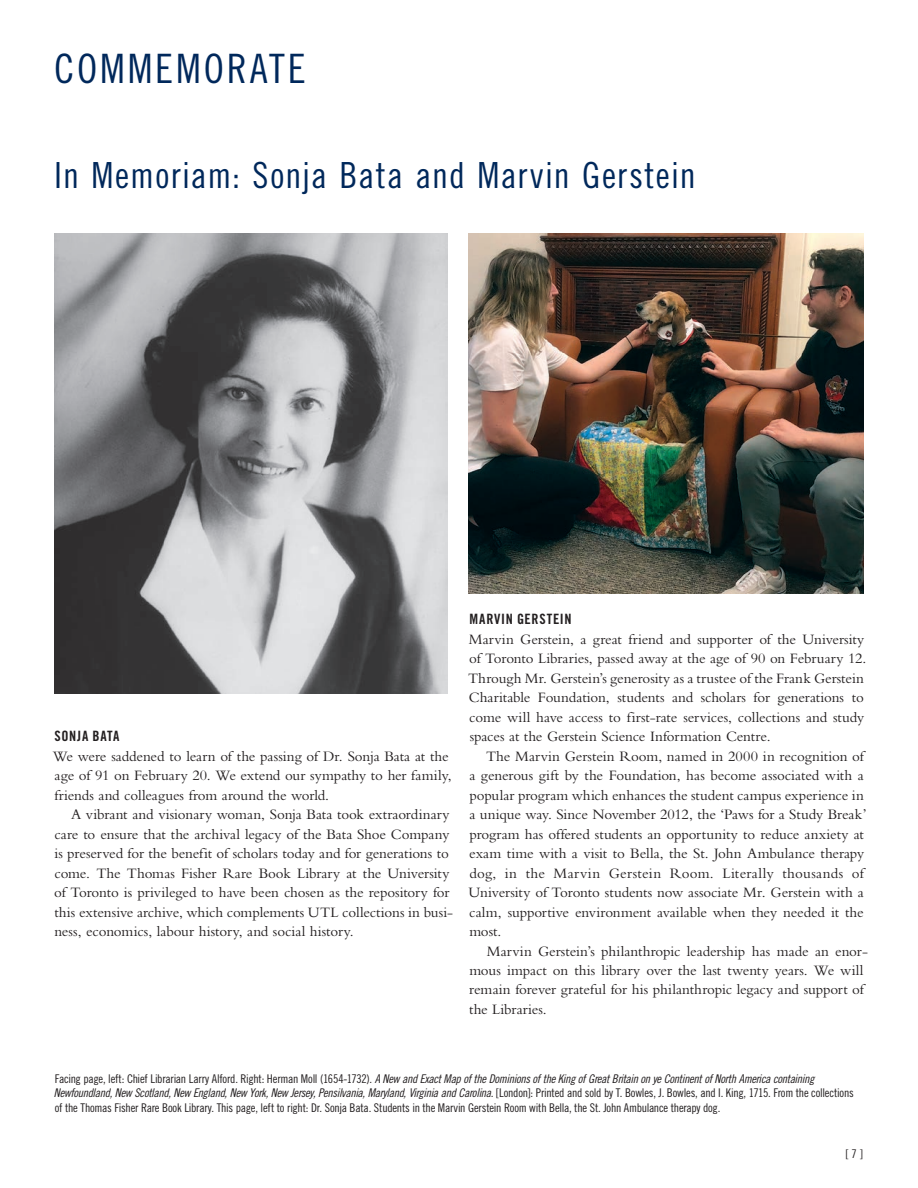
<style>
.page{position:relative;width:918px;height:1188px;background:#fff}
.page>*{position:absolute;margin:0;border:0;box-sizing:border-box;transform-origin:0 0}
.t1{font:40.5px "Trade Gothic LT Std Cn 18";letter-spacing:.07em;color:#00285b}
.t2{font:36px "Trade Gothic LT Std Cn 18";letter-spacing:.035em;color:#00285b}
.t3{font:15px/19.5px "Bembo";letter-spacing:-.005em;color:#231f20}
.t4{font:14.25px "Trade Gothic LT Std Bd Cn 20";letter-spacing:.05em;color:#231f20}
.t5{font:12px/14.4px "Trade Gothic LT Std Cn 18 Obl";letter-spacing:-.03em;color:#231f20}
.t6{font:12px "Trade Gothic LT Std Cn 18";letter-spacing:-.02em;color:#231f20}
.s1{font-family:"Trade Gothic LT Std Cn 18"}
</style>
<div class="page">
<img style="left:54px;top:233px;width:394px;height:460px">
<img style="left:469px;top:234px;width:395px;height:359px">
<h1 class="t1" style="left:54px;top:45px;width:253px">COMMEMORATE</h1>
<h2 class="t2" style="left:54px;top:154px;width:643px">In Memoriam: Sonja Bata and Marvin Gerstein</h2>
<p class="t4" style="left:55px;top:727px;width:66px">SONJA BATA</p>
<p class="t3" style="left:53px;top:746px;width:400px">We were saddened to learn of the passing of Dr. Sonja Bata at the age of 91 on February 20. We extend our sympathy to her family, friends and colleagues from around the world.</p>
<p class="t3" style="left:54px;top:804px;width:400px;text-indent:17px">A vibrant and visionary woman, Sonja Bata took extraordinary care to ensure that the archival legacy of the Bata Shoe Company is preserved for the benefit of scholars today and for generations to come. The Thomas Fisher Rare Book Library at the University of Toronto is privileged to have been chosen as the repository for this extensive archive, which complements UTL collections in busi&shy;ness, economics, labour history, and social history.</p>
<p class="t4" style="left:470px;top:610px;width:103px">MARVIN GERSTEIN</p>
<p class="t3" style="left:468px;top:629px;width:400px">Marvin Gerstein, a great friend and supporter of the University of Toronto Libraries, passed away at the age of 90 on February 12.<br>Through Mr. Gerstein’s generosity as a trustee of the Frank Gerstein Charitable Foundation, students and scholars for generations to come will have access to first-rate services, collections and study spaces at the Gerstein Science Information Centre.</p>
<p class="t3" style="left:469px;top:746px;width:399px;text-indent:17px">The Marvin Gerstein Room, named in 2000 in recognition of a generous gift by the Foundation, has become associated with a popular program which enhances the student campus experience in a unique way. Since November 2012, the ‘Paws for a Study Break’ program has offered students an opportunity to reduce anxiety at exam time with a visit to Bella, the St. John Ambulance therapy dog, in the Marvin Gerstein Room. Literally thousands of University of Toronto students now associate Mr. Gerstein with a calm, supportive environment available when they needed it the most.</p>
<p class="t3" style="left:469px;top:941px;width:400px;text-indent:18px">Marvin Gerstein’s philanthropic leadership has made an enor&shy;mous impact on this library over the last twenty years. We will remain forever grateful for his philanthropic legacy and support of the Libraries.</p>
<p class="t5" style="left:54px;top:1071px;width:801px"><span class="s1">Facing page, left: Chief Librarian Larry Alford. Right: Herman Moll (1654-1732).</span> A New and Exact Map of the Dominions of the King of Great Britain on ye Continent of North America containing<br>Newfoundland, New Scotland, New England, New York, New Jersey, Pensilvania, Maryland, Virginia and Carolina. <span class="s1">[London]: Printed and sold by T. Bowles, J. Bowles, and I. King, 1715. From the collections</span></p>
<p class="t6" style="left:55px;top:1100px;width:667px">of the Thomas Fisher Rare Book Library. This page, left to right: Dr. Sonja Bata. Students in the Marvin Gerstein Room with Bella, the St. John Ambulance therapy dog.</p>
<p class="t6" style="left:845px;top:1147px;width:19px">[ 7 ]</p>
</div>
